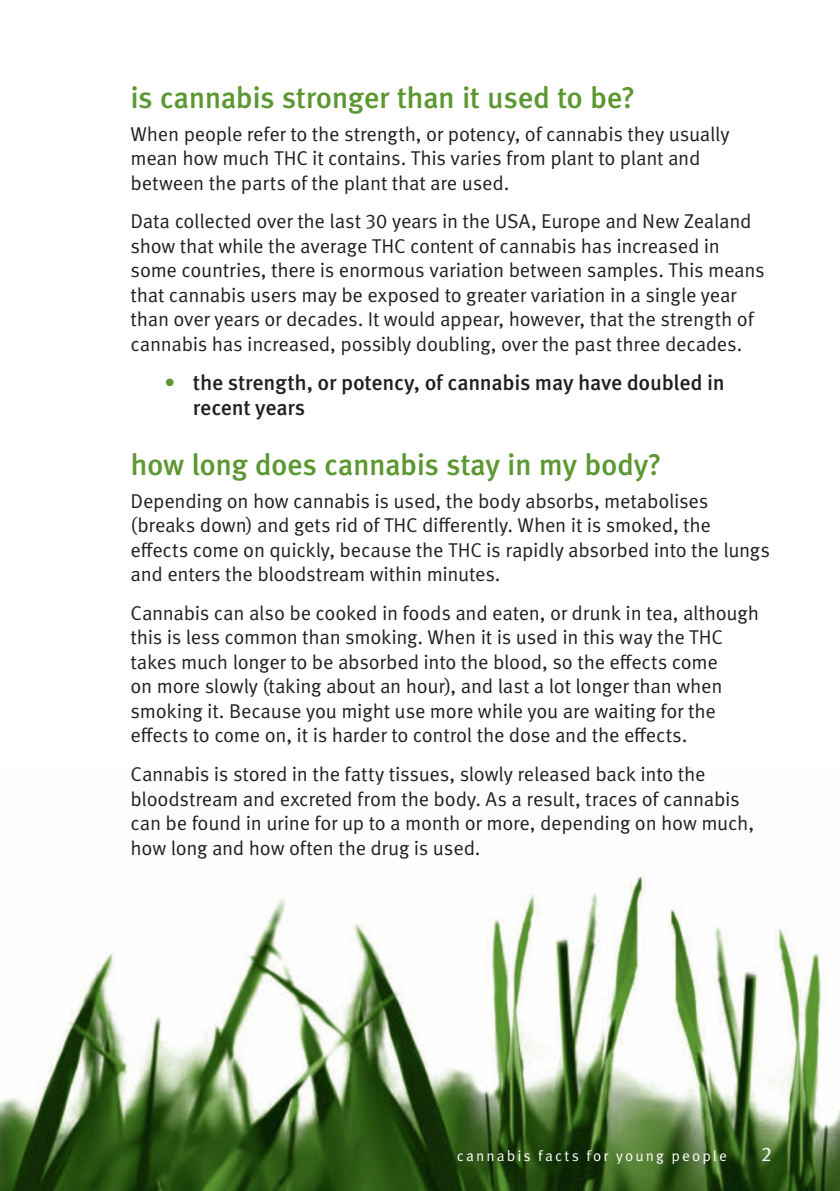
<style>
.page{position:relative;width:840px;height:1191px;background:#fff}
.page>*{position:absolute;margin:0;border:0;box-sizing:border-box;transform-origin:0 0}
.Green_Head{font:500 30px "Meta OT";letter-spacing:-.02em;color:#5c9731}
.Dingbat_points_bold{font:500 21.6px/25px "Meta OT";letter-spacing:-.015em;color:#231f20}
.Body{font:20px/24.4px "Meta OT";letter-spacing:-.015em;color:#231f20}
.Body-2{font:20px "Meta OT";color:#fff}
.Body-3{font:15px "Meta OT";letter-spacing:.135em;color:#fff}
.s1{color:#5c9731}
</style>
<div class="page">
<img style="left:0;top:767px;width:839px;height:424px">
<p class="Green_Head" style="left:130px;top:79px;width:506px">is cannabis stronger than it used to be?</p>
<p class="Body" style="left:130px;top:122px;width:600px">When people refer to the strength, or potency, of cannabis they usually mean how much THC it contains. This varies from plant to plant and between the parts of the plant that are used.</p>
<p class="Body" style="left:130px;top:209px;width:635px">Data collected over the last 30 years in the USA, Europe and New Zealand show that while the average THC content of cannabis has increased in some countries, there is enormous variation between samples. This means that cannabis users may be exposed to greater variation in a single year than over years or decades. It would appear, however, that the strength of cannabis has increased, possibly doubling, over the past three decades.</p>
<p class="Dingbat_points_bold" style="left:193px;top:370px;width:533px;text-indent:-28px"><span class="s1">•</span> the strength, or potency, of cannabis may have doubled in recent years</p>
<p class="Green_Head" style="left:130px;top:446px;width:532px">how long does cannabis stay in my body?</p>
<p class="Body" style="left:130px;top:489px;width:640px">Depending on how cannabis is used, the body absorbs, metabolises (breaks down) and gets rid of THC differently. When it is smoked, the effects come on quickly, because the THC is rapidly absorbed into the lungs and enters the bloodstream within minutes.</p>
<p class="Body" style="left:130px;top:601px;width:629px">Cannabis can also be cooked in foods and eaten, or drunk in tea, although this is less common than smoking. When it is used in this way the THC takes much longer to be absorbed into the blood, so the effects come<br>on more slowly (taking about an hour), and last a lot longer than when smoking it. Because you might use more while you are waiting for the effects to come on, it is harder to control the dose and the effects.</p>
<p class="Body" style="left:130px;top:762px;width:624px">Cannabis is stored in the fatty tissues, slowly released back into the bloodstream and excreted from the body. As a result, traces of cannabis can be found in urine for up to a month or more, depending on how much, how long and how often the drug is used.</p>
<p class="Body-3" style="left:456px;top:1146px;width:271px">cannabis facts for young people</p>
<p class="Body-2" style="left:760px;top:1141px;width:12px">2</p>
</div>
